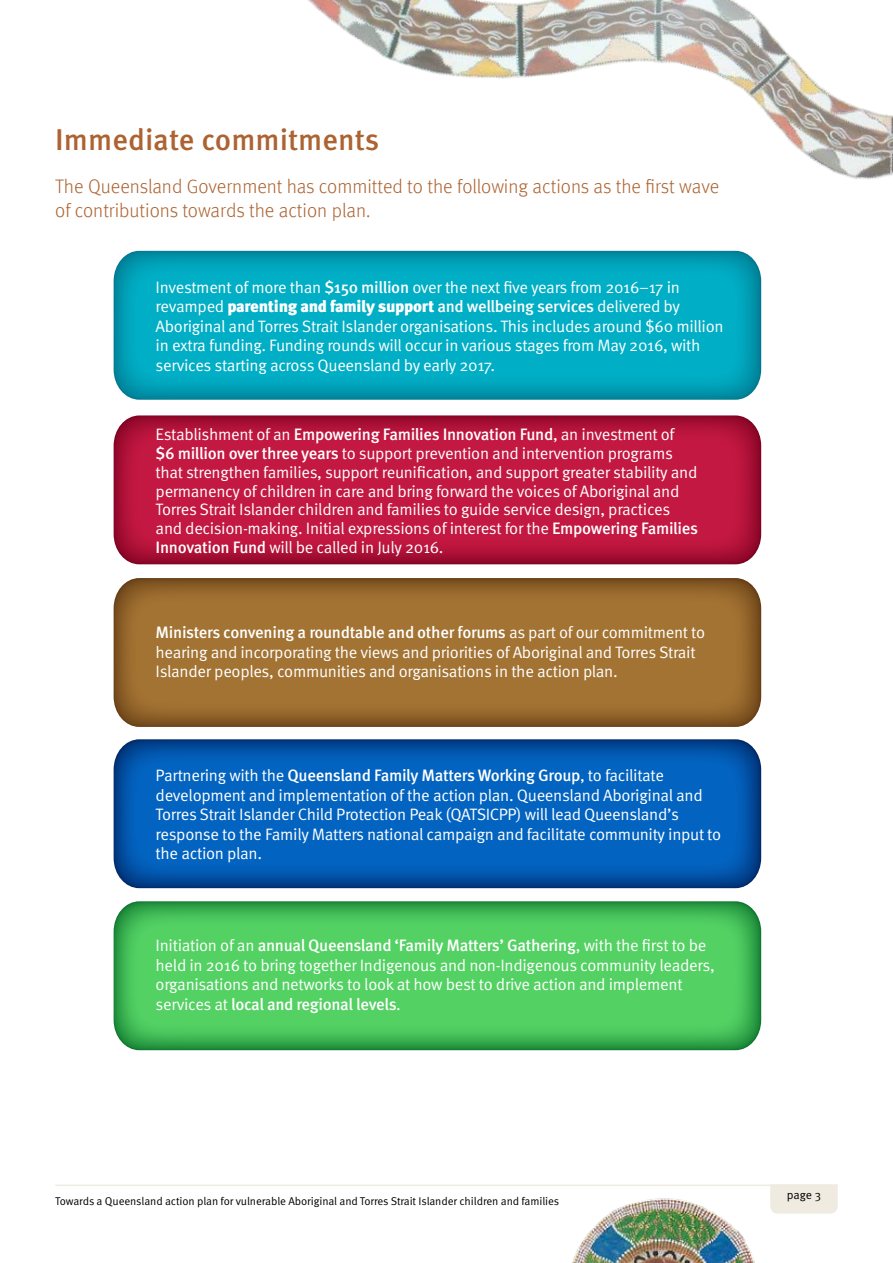
<style>
.page{position:relative;width:893px;height:1263px;background:#fff}
.page>*{position:absolute;margin:0;border:0;box-sizing:border-box;transform-origin:0 0}
.t1{font:500 30px "Meta OT";color:#ac6331}
.t2{font:300 19.5px/24px "Meta Offc";color:#ac6331}
.t3{font:16.5px/19.5px "Meta OT Norm";letter-spacing:-.02em;color:#fff}
.t4{font:500 16.5px "Meta OT";letter-spacing:-.02em;color:#fff}
.t5{font:900 16.5px "Meta OT";letter-spacing:-.02em;color:#fff}
.t6{font:12px "Meta OT Norm";color:#000}
.t7{font:11.25px "Meta OT Norm";letter-spacing:-.01em;color:#000}
.s1{font-family:"Meta OT";font-weight:500}
.s2{font-family:"Meta OT Norm";font-weight:400}
.s3{font-weight:500}
</style>
<div class="page">
<hr style="left:55px;top:1184px;width:783px;height:2px;background:#efebe1">
<div style="left:774px;top:1184px;width:64px;height:29px;background:#efebe1"></div>
<img style="left:308px;top:0;width:585px;height:179px">
<img style="left:531px;top:1184px;width:243px;height:79px">
<svg style="left:114px;top:251px;width:647px;height:149px;background:#01a7be"></svg>
<svg style="left:114px;top:415px;width:647px;height:149px;background:#ba163e"></svg>
<svg style="left:114px;top:578px;width:647px;height:149px;background:#9b6c30"></svg>
<svg style="left:114px;top:739px;width:647px;height:149px;background:#035cb4"></svg>
<svg style="left:114px;top:901px;width:647px;height:149px;background:#4bc55d"></svg>
<h1 class="t1" style="left:55px;top:121px;width:326px">Immediate commitments</h1>
<p class="t2" style="left:55px;top:175px;width:665px">The Queensland Government has committed to the following actions as the first wave of contributions towards the action plan.</p>
<p class="t3" style="left:156px;top:278px;width:526px">Investment of more than <span class="s1">$150 million</span> over the next five years from 2016–17 in</p>
<p class="t5" style="left:156px;top:297px;width:526px"><span class="s2">revamped</span> parenting and family support <span class="s3">and wellbeing services</span> <span class="s2">delivered by</span></p>
<p class="t3" style="left:156px;top:317px;width:569px">Aboriginal and Torres Strait Islander organisations. This includes around $60 million in extra funding. Funding rounds will occur in various stages from May 2016, with services starting across Queensland by early 2017.</p>
<p class="t3" style="left:156px;top:425px;width:544px;line-height:18.8px">Establishment of an <span class="s1">Empowering Families Innovation Fund</span>, an investment of<br><span class="s1">$6 million over three years</span> to support prevention and intervention programs that strengthen families, support reunification, and support greater stability and permanency of children in care and bring forward the voices of Aboriginal and Torres Strait Islander children and families to guide service design, practices and decision-making. Initial expressions of interest for the <span class="s1">Empowering Families Innovation Fund</span> will be called in July 2016.</p>
<p class="t4" style="left:156px;top:622px;width:551px">Ministers convening a roundtable and other forums <span class="s2">as part of our commitment to</span></p>
<p class="t3" style="left:156px;top:643px;width:541px">hearing and incorporating the views and priorities of Aboriginal and Torres Strait<br>Islander peoples, communities and organisations in the action plan.</p>
<p class="t4" style="left:156px;top:765px;width:510px"><span class="s2">Partnering with the</span> Queensland Family Matters Working Group<span class="s2">, to facilitate</span></p>
<p class="t3" style="left:156px;top:785px;width:567px">development and implementation of the action plan. Queensland Aboriginal and Torres Strait Islander Child Protection Peak (QATSICPP) will lead Queensland’s response to the Family Matters national campaign and facilitate community input to the action plan.</p>
<p class="t4" style="left:156px;top:935px;width:552px"><span class="s2">Initiation of an</span> annual Queensland ‘Family Matters’ Gathering<span class="s2">, with the first to be</span></p>
<p class="t3" style="left:156px;top:955px;width:561px">held in 2016 to bring together Indigenous and non-Indigenous community leaders, organisations and networks to look at how best to drive action and implement</p>
<p class="t4" style="left:156px;top:994px;width:247px"><span class="s2">services at</span> local and regional levels<span class="s2">.</span></p>
<p class="t7" style="left:55px;top:1194px;width:506px">Towards a Queensland action plan for vulnerable Aboriginal and Torres Strait Islander children and families</p>
<p class="t6" style="left:787px;top:1187px;width:36px">page 3</p>
</div>
